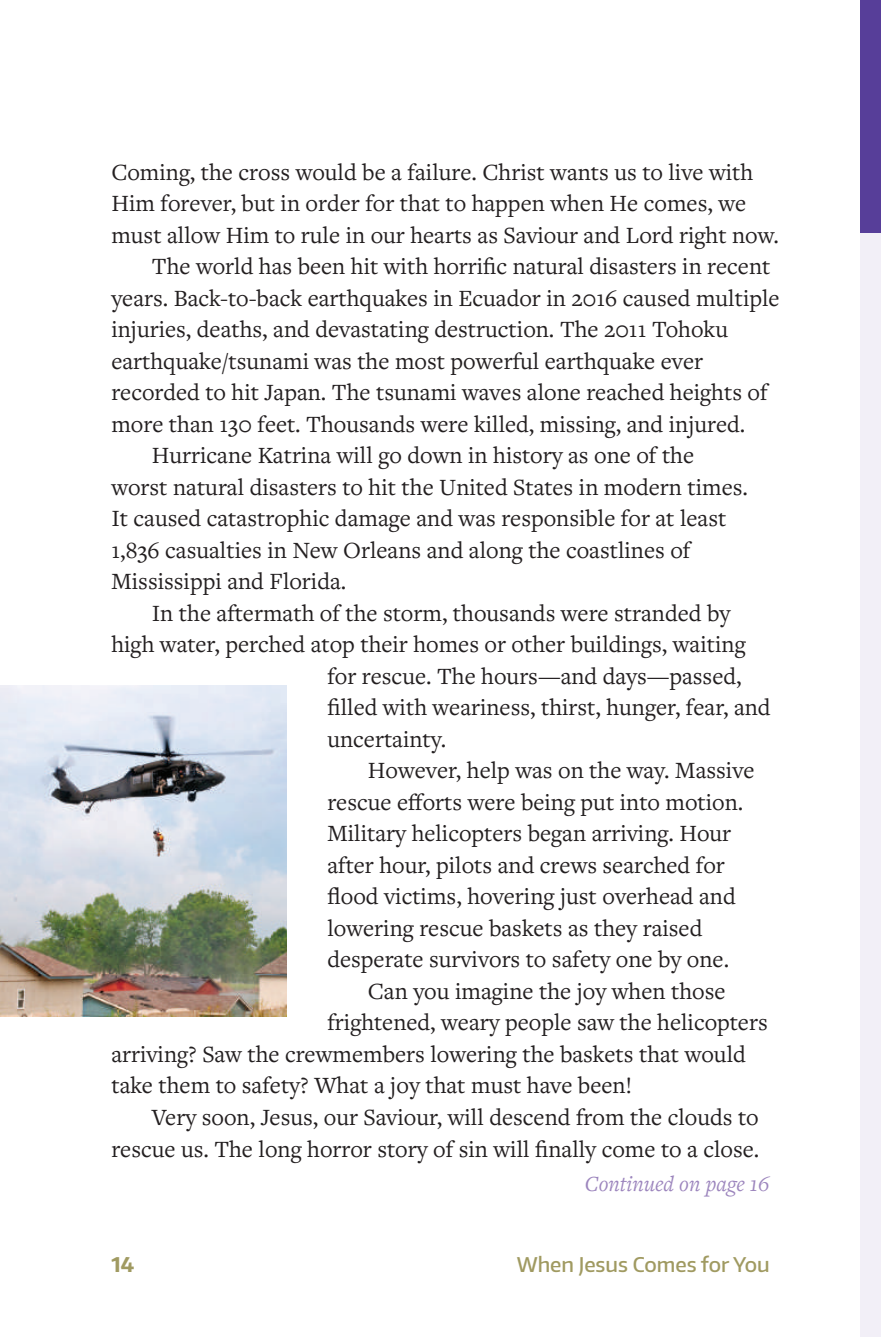
<style>
.page{position:relative;width:881px;height:1337px;background:#fff}
.page>*{position:absolute;margin:0;border:0;box-sizing:border-box;transform-origin:0 0}
.t1{font:24.3px "Freight Text Pro";color:#231f20}
.t2{font:italic 22.5px "Freight Text Pro";color:#9c85bd}
.t3{font:500 20.25px "Encode Sans";color:#a09a61}
.t4{font:700 20.25px "Encode Sans";color:#a09a61}
</style>
<div class="page">
<div style="left:861px;top:0;width:20px;height:1336px;background:#f2eff7"></div>
<div style="left:861px;top:0;width:20px;height:233px;background:#573e99"></div>
<img style="left:0;top:686px;width:287px;height:330px">
<p class="t1" style="left:111px;top:156px;width:643px">Coming, the cross would be a failure. Christ wants us to live with</p>
<p class="t1" style="left:111px;top:187px;width:636px">Him forever, but in order for that to happen when He comes, we</p>
<p class="t1" style="left:111px;top:219px;width:669px">must allow Him to rule in our hearts as Saviour and Lord right now.</p>
<p class="t1" style="left:152px;top:250px;width:620px">The world has been hit with horrific natural disasters in recent</p>
<p class="t1" style="left:111px;top:282px;width:670px">years. Back-to-back earthquakes in Ecuador in 2016 caused multiple</p>
<p class="t1" style="left:111px;top:313px;width:618px">injuries, deaths, and devastating destruction. The 2011 Tohoku</p>
<p class="t1" style="left:111px;top:345px;width:593px">earthquake/tsunami was the most powerful earthquake ever</p>
<p class="t1" style="left:111px;top:376px;width:658px">recorded to hit Japan. The tsunami waves alone reached heights of</p>
<p class="t1" style="left:111px;top:408px;width:635px">more than 130 feet. Thousands were killed, missing, and injured.</p>
<p class="t1" style="left:152px;top:439px;width:544px">Hurricane Katrina will go down in history as one of the</p>
<p class="t1" style="left:111px;top:471px;width:638px">worst natural disasters to hit the United States in modern times.</p>
<p class="t1" style="left:111px;top:502px;width:616px">It caused catastrophic damage and was responsible for at least</p>
<p class="t1" style="left:111px;top:534px;width:581px">1,836 casualties in New Orleans and along the coastlines of</p>
<p class="t1" style="left:111px;top:565px;width:236px">Mississippi and Florida.</p>
<p class="t1" style="left:152px;top:597px;width:580px">In the aftermath of the storm, thousands were stranded by</p>
<p class="t1" style="left:111px;top:628px;width:636px">high water, perched atop their homes or other buildings, waiting</p>
<p class="t1" style="left:327px;top:660px;width:416px">for rescue. The hours—and days—passed,</p>
<p class="t1" style="left:327px;top:691px;width:445px">filled with weariness, thirst, hunger, fear, and</p>
<p class="t1" style="left:327px;top:723px;width:121px">uncertainty.</p>
<p class="t1" style="left:368px;top:754px;width:388px">However, help was on the way. Massive</p>
<p class="t1" style="left:327px;top:786px;width:417px">rescue efforts were being put into motion.</p>
<p class="t1" style="left:327px;top:817px;width:405px">Military helicopters began arriving. Hour</p>
<p class="t1" style="left:327px;top:849px;width:399px">after hour, pilots and crews searched for</p>
<p class="t1" style="left:327px;top:880px;width:410px">flood victims, hovering just overhead and</p>
<p class="t1" style="left:327px;top:912px;width:376px">lowering rescue baskets as they raised</p>
<p class="t1" style="left:327px;top:943px;width:403px">desperate survivors to safety one by one.</p>
<p class="t1" style="left:368px;top:975px;width:359px">Can you imagine the joy when those</p>
<p class="t1" style="left:327px;top:1006px;width:442px">frightened, weary people saw the helicopters</p>
<p class="t1" style="left:111px;top:1038px;width:636px">arriving? Saw the crewmembers lowering the baskets that would</p>
<p class="t1" style="left:111px;top:1069px;width:522px">take them to safety? What a joy that must have been!</p>
<p class="t1" style="left:152px;top:1101px;width:608px">Very soon, Jesus, our Saviour, will descend from the clouds to</p>
<p class="t1" style="left:111px;top:1132px;width:649px">rescue us. The long horror story of sin will finally come to a close.</p>
<p class="t2" style="left:585px;top:1169px;width:186px">Continued on page 16</p>
<p class="t4" style="left:111px;top:1251px;width:24px">14</p>
<p class="t3" style="left:517px;top:1251px;width:254px">When Jesus Comes for You</p>
</div>
